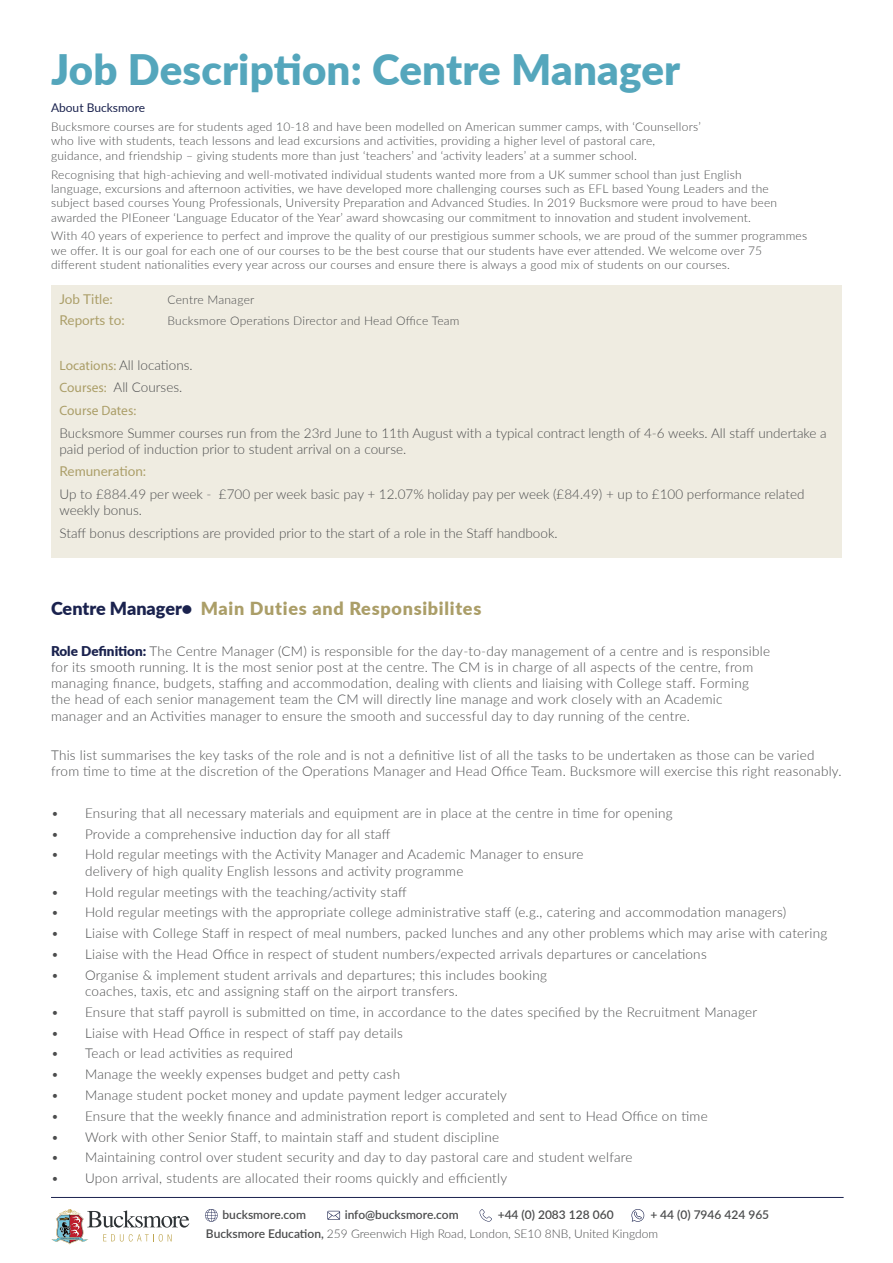
<style>
.page{position:relative;width:893px;height:1263px;background:#fff}
.page>*{position:absolute;margin:0;border:0;box-sizing:border-box;transform-origin:0 0}
.t1{font:900 42px "Lato";letter-spacing:.005em;color:#54a6bc}
.t2{font:900 18px "Lato";letter-spacing:.04em;color:#ab9e68}
.t3{font:300 13.5px/16.2px "Lato";letter-spacing:.02em;color:#4b4c4d}
.t4{font:300 13.5px/16.2px "Lato";color:#4b4c4d}
.t5{font:13.5px "Lato";color:#ab9e68}
.t6{font:13.5px "Myriad Pro";color:#ab9e68}
.t7{font:300 12px/14.4px "Lato";letter-spacing:.02em;color:#4b4c4d}
.t8{font:300 12px/19.4px "Lato";color:#4b4c4d}
.t9{font:600 12px "Lato";color:#4b4c4d}
.t10{font:12px "Lato";color:#1a224e}
.s1{font-family:"Myriad Pro";font-weight:400;color:#ab9e68}
.s2{color:#1a224e}
.s3{font-weight:900;color:#1a224e}
.s4{font-weight:600}
</style>
<div class="page">
<hr style="left:51px;top:1197px;width:793px;height:1px;background:#1a224e">
<svg style="left:51px;top:1209px;width:138px;height:35px"></svg>
<svg style="left:327px;top:1211px;width:13px;height:9px"></svg>
<svg style="left:479px;top:1209px;width:13px;height:13px"></svg>
<svg style="left:631px;top:1209px;width:13px;height:13px"></svg>
<svg style="left:205px;top:1209px;width:13px;height:13px"></svg>
<div style="left:51px;top:285px;width:791px;height:273px;background:#efece1"></div>
<p class="t1" style="left:51px;top:38px;width:631px">Job Description: Centre Manager</p>
<p class="t10" style="left:51px;top:99px;width:96px">About Bucksmore</p>
<p class="t7" style="left:51px;top:119px;width:651px">Bucksmore courses are for students aged 10-18 and have been modelled on American summer camps, with ‘Counsellors’ who live with students, teach lessons and lead excursions and activities, providing a higher level of pastoral care, guidance, and friendship – giving students more than just ‘teachers’ and ‘activity leaders’ at a summer school.</p>
<p class="t7" style="left:51px;top:167px;width:728px">Recognising that high-achieving and well-motivated individual students wanted more from a UK summer school than just English language, excursions and afternoon activities, we have developed more challenging courses such as EFL based Young Leaders and the subject based courses Young Professionals, University Preparation and Advanced Studies. In 2019 Bucksmore were proud to have been awarded the PIEoneer ‘Language Educator of the Year’ award showcasing our commitment to innovation and student involvement.</p>
<p class="t7" style="left:51px;top:228px;width:758px">With 40 years of experience to perfect and improve the quality of our prestigious summer schools, we are proud of the summer programmes we offer. It is our goal for each one of our courses to be the best course that our students have ever attended. We welcome over 75 different student nationalities every year across our courses and ensure there is always a good mix of students on our courses.</p>
<p class="t5" style="left:60px;top:290px;width:55px">Job Title:</p>
<p class="t7" style="left:168px;top:292px;width:88px">Centre Manager</p>
<p class="t5" style="left:60px;top:310px;width:67px">Reports to:</p>
<p class="t7" style="left:168px;top:313px;width:293px">Bucksmore Operations Director and Head Office Team</p>
<p class="t4" style="left:60px;top:356px;width:135px"><span class="s1">Locations:</span> All locations.</p>
<p class="t4" style="left:60px;top:379px;width:124px"><span class="s1">Courses:</span> All Courses.</p>
<p class="t6" style="left:60px;top:402px;width:78px">Course Dates:</p>
<p class="t4" style="left:60px;top:424px;width:769px">Bucksmore Summer courses run from the 23rd June to 11th August with a typical contract length of 4-6 weeks. All staff undertake a paid period of induction prior to student arrival on a course.</p>
<p class="t5" style="left:60px;top:462px;width:88px">Remuneration:</p>
<p class="t4" style="left:60px;top:486px;width:746px">Up to £884.49 per week - £700 per week basic pay + 12.07% holiday pay per week (£84.49) + up to £100 performance related weekly bonus.</p>
<p class="t4" style="left:60px;top:524px;width:499px">Staff bonus descriptions are provided prior to the start of a role in the Staff handbook.</p>
<p class="t2" style="left:51px;top:595px;width:432px"><span class="s2">Centre Manager•</span> Main Duties and Responsibilites</p>
<p class="t3" style="left:51px;top:642px;width:721px"><span class="s3">Role Definition:</span> The Centre Manager (CM) is responsible for the day-to-day management of a centre and is responsible for its smooth running. It is the most senior post at the centre. The CM is in charge of all aspects of the centre, from managing finance, budgets, staffing and accommodation, dealing with clients and liaising with College staff. Forming the head of each senior management team the CM will directly line manage and work closely with an Academic manager and an Activities manager to ensure the smooth and successful day to day running of the centre.</p>
<p class="t3" style="left:51px;top:746px;width:792px">This list summarises the key tasks of the role and is not a definitive list of all the tasks to be undertaken as those can be varied from time to time at the discretion of the Operations Manager and Head Office Team. Bucksmore will exercise this right reasonably.</p>
<p class="t3" style="left:51px;top:804px;width:623px">• Ensuring that all necessary materials and equipment are in place at the centre in time for opening</p>
<p class="t3" style="left:51px;top:825px;width:341px">• Provide a comprehensive induction day for all staff</p>
<p class="t3" style="left:85px;top:846px;width:500px;text-indent:-34px">• Hold regular meetings with the Activity Manager and Academic Manager to ensure delivery of high quality English lessons and activity programme</p>
<p class="t3" style="left:51px;top:883px;width:357px">• Hold regular meetings with the teaching/activity staff</p>
<p class="t3" style="left:51px;top:904px;width:737px">• Hold regular meetings with the appropriate college administrative staff (e.g., catering and accommodation managers)</p>
<p class="t3" style="left:51px;top:925px;width:778px">• Liaise with College Staff in respect of meal numbers, packed lunches and any other problems which may arise with catering</p>
<p class="t3" style="left:51px;top:945px;width:657px">• Liaise with the Head Office in respect of student numbers/expected arrivals departures or cancelations</p>
<p class="t3" style="left:85px;top:966px;width:463px;text-indent:-34px">• Organise &amp; implement student arrivals and departures; this includes booking coaches, taxis, etc and assigning staff on the airport transfers.</p>
<p class="t3" style="left:51px;top:1003px;width:708px">• Ensure that staff payroll is submitted on time, in accordance to the dates specified by the Recruitment Manager</p>
<p class="t3" style="left:51px;top:1024px;width:353px">• Liaise with Head Office in respect of staff pay details</p>
<p class="t3" style="left:51px;top:1045px;width:244px">• Teach or lead activities as required</p>
<p class="t3" style="left:51px;top:1066px;width:351px">• Manage the weekly expenses budget and petty cash</p>
<p class="t3" style="left:51px;top:1086px;width:458px">• Manage student pocket money and update payment ledger accurately</p>
<p class="t3" style="left:51px;top:1107px;width:658px">• Ensure that the weekly finance and administration report is completed and sent to Head Office on time</p>
<p class="t3" style="left:51px;top:1128px;width:450px">• Work with other Senior Staff, to maintain staff and student discipline</p>
<p class="t3" style="left:51px;top:1149px;width:583px">• Maintaining control over student security and day to day pastoral care and student welfare</p>
<p class="t3" style="left:51px;top:1169px;width:458px">• Upon arrival, students are allocated their rooms quickly and efficiently</p>
<p class="t9" style="left:345px;top:1205px;width:115px">info@bucksmore.com</p>
<p class="t9" style="left:498px;top:1205px;width:117px">+44 (0) 2083 128 060</p>
<p class="t9" style="left:650px;top:1205px;width:120px">+ 44 (0) 7946 424 965</p>
<p class="t8" style="left:206px;top:1204px;width:454px;text-indent:17px"><span class="s4">bucksmore.com<br>Bucksmore Education,</span> 259 Greenwich High Road, London, SE10 8NB, United Kingdom</p>
</div>
